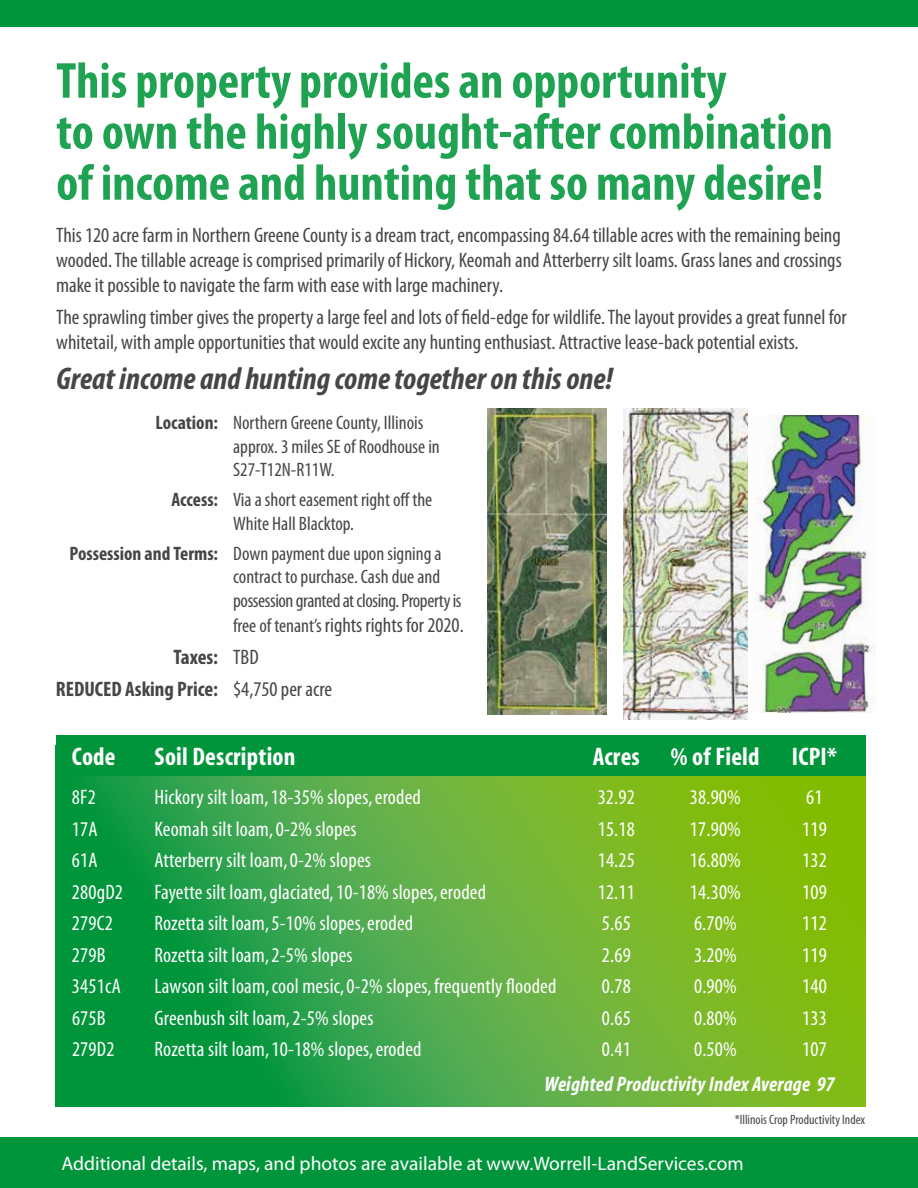
<style>
.page{position:relative;width:918px;height:1188px;background:#fff}
.page>*{position:absolute;margin:0;border:0;box-sizing:border-box;transform-origin:0 0}
.t1{font:700 condensed 51px/51px "Myriad Pro";color:#1fa252}
.t2{font:italic 700 condensed 31.5px "Myriad Pro";color:#464547}
.t3{font:700 condensed 25.5px "Myriad";letter-spacing:.01em;color:#fff}
.t4{font:condensed 21px/25.2px "Myriad Pro";color:#464547;text-align:justify}
.t5{font:condensed 21px "Myriad";letter-spacing:.01em;color:#fff}
.t6{font:700 condensed 21px "Myriad Pro";color:#464547}
.t7{font:italic 700 condensed 21px "Myriad";letter-spacing:.01em;color:#fff}
.t8{font:condensed 19.5px/23.4px "Myriad Pro";color:#464547}
.t9{font:19.5px "Myriad Pro";color:#fff}
.t10{font:condensed 13.5px "Myriad";color:#464547}
.s1{font-weight:700}
.s2{font-size:19.5px}
.s3{font-weight:400}
</style>
<div class="page">
<svg style="left:55px;top:746px;width:810px;height:361px;background:#51ac37"></svg>
<div style="left:0;top:1137px;width:918px;height:51px;background:#00953a"></div>
<div style="left:0;top:0;width:918px;height:27px;background:#00953a"></div>
<div style="left:56px;top:735px;width:809px;height:41px;background:#00953a"></div>
<img style="left:623px;top:408px;width:124px;height:312px">
<img style="left:488px;top:408px;width:118px;height:307px">
<img style="left:756px;top:415px;width:119px;height:297px">
<h1 class="t1" style="left:56px;top:54px;width:778px">This property provides an opportunity<br>to own the highly sought-after combination of income and hunting that so many desire!</h1>
<p class="t4" style="left:56px;top:222px;width:787px">This 120 acre farm in Northern Greene County is a dream tract, encompassing 84.64 tillable acres with the remaining being wooded. The tillable acreage is comprised primarily of Hickory, Keomah and Atterberry silt loams. Grass lanes and crossings make it possible to navigate the farm with ease with large machinery.</p>
<p class="t4" style="left:56px;top:304px;width:792px">The sprawling timber gives the property a large feel and lots of field-edge for wildlife. The layout provides a great funnel for whitetail, with ample opportunities that would excite any hunting enthusiast. Attractive lease-back potential exists.</p>
<h2 class="t2" style="left:56px;top:359px;width:558px">Great income and hunting come together on this one!</h2>
<p class="t8" style="left:233px;top:411px;width:208px;text-indent:-78px"><span class="s1">Location:</span> Northern Greene County, Illinois approx. 3 miles SE of Roodhouse in<br>S27-T12N-R11W.</p>
<p class="t8" style="left:233px;top:488px;width:201px;text-indent:-62px"><span class="s1">Access:</span> Via a short easement right off the<br>White Hall Blacktop.</p>
<p class="t8" style="left:233px;top:541px;width:230px;text-indent:-164px"><span class="s1">Possession and Terms:</span> Down payment due upon signing a contract to purchase. Cash due and possession granted at closing. Property is</p>
<p class="t4" style="left:233px;top:612px;width:232px"><span class="s2">free of tenant’s</span> rights rights for 2020.</p>
<p class="t6" style="left:173px;top:644px;width:87px">Taxes: <span class="s3">TBD</span></p>
<p class="t6" style="left:56px;top:676px;width:278px">REDUCED Asking Price: <span class="s3">$4,750 per acre</span></p>
<p class="t3" style="left:72px;top:744px;width:45px">Code</p>
<p class="t3" style="left:154px;top:744px;width:143px">Soil Description</p>
<p class="t3" style="left:593px;top:744px;width:168px">Acres % of Field</p>
<p class="t3" style="left:792px;top:744px;width:47px">ICPI*</p>
<p class="t5" style="left:72px;top:787px;width:25px">8F2</p>
<p class="t5" style="left:154px;top:787px;width:268px">Hickory silt loam, 18-35% slopes, eroded</p>
<p class="t5" style="left:598px;top:787px;width:39px">32.92</p>
<p class="t5" style="left:690px;top:787px;width:53px">38.90%</p>
<p class="t5" style="left:806px;top:787px;width:18px">61</p>
<p class="t5" style="left:72px;top:818px;width:27px">17A</p>
<p class="t5" style="left:154px;top:818px;width:204px">Keomah silt loam, 0-2% slopes</p>
<p class="t5" style="left:598px;top:818px;width:39px">15.18</p>
<p class="t5" style="left:690px;top:818px;width:53px">17.90%</p>
<p class="t5" style="left:802px;top:818px;width:26px">119</p>
<p class="t5" style="left:72px;top:850px;width:27px">61A</p>
<p class="t5" style="left:154px;top:850px;width:218px">Atterberry silt loam, 0-2% slopes</p>
<p class="t5" style="left:598px;top:850px;width:39px">14.25</p>
<p class="t5" style="left:690px;top:850px;width:53px">16.80%</p>
<p class="t5" style="left:802px;top:850px;width:26px">132</p>
<p class="t5" style="left:72px;top:881px;width:53px">280gD2</p>
<p class="t5" style="left:154px;top:881px;width:333px">Fayette silt loam, glaciated, 10-18% slopes, eroded</p>
<p class="t5" style="left:598px;top:881px;width:39px">12.11</p>
<p class="t5" style="left:690px;top:881px;width:53px">14.30%</p>
<p class="t5" style="left:802px;top:881px;width:26px">109</p>
<p class="t5" style="left:72px;top:913px;width:43px">279C2</p>
<p class="t5" style="left:154px;top:913px;width:260px">Rozetta silt loam, 5-10% slopes, eroded</p>
<p class="t5" style="left:602px;top:913px;width:30px">5.65</p>
<p class="t5" style="left:694px;top:913px;width:44px">6.70%</p>
<p class="t5" style="left:802px;top:913px;width:26px">112</p>
<p class="t5" style="left:72px;top:944px;width:35px">279B</p>
<p class="t5" style="left:154px;top:944px;width:200px">Rozetta silt loam, 2-5% slopes</p>
<p class="t5" style="left:602px;top:944px;width:30px">2.69</p>
<p class="t5" style="left:694px;top:944px;width:44px">3.20%</p>
<p class="t5" style="left:802px;top:944px;width:26px">119</p>
<p class="t5" style="left:72px;top:976px;width:50px">3451cA</p>
<p class="t5" style="left:154px;top:976px;width:404px">Lawson silt loam, cool mesic, 0-2% slopes, frequently flooded</p>
<p class="t5" style="left:602px;top:976px;width:30px">0.78</p>
<p class="t5" style="left:694px;top:976px;width:44px">0.90%</p>
<p class="t5" style="left:802px;top:976px;width:26px">140</p>
<p class="t5" style="left:72px;top:1007px;width:35px">675B</p>
<p class="t5" style="left:155px;top:1007px;width:220px">Greenbush silt loam, 2-5% slopes</p>
<p class="t5" style="left:602px;top:1007px;width:30px">0.65</p>
<p class="t5" style="left:694px;top:1007px;width:44px">0.80%</p>
<p class="t5" style="left:802px;top:1007px;width:26px">133</p>
<p class="t5" style="left:72px;top:1039px;width:44px">279D2</p>
<p class="t5" style="left:155px;top:1039px;width:269px">Rozetta silt loam, 10-18% slopes, eroded</p>
<p class="t5" style="left:602px;top:1039px;width:30px">0.41</p>
<p class="t5" style="left:694px;top:1039px;width:44px">0.50%</p>
<p class="t5" style="left:802px;top:1039px;width:26px">107</p>
<p class="t7" style="left:544px;top:1073px;width:292px">Weighted Productivity Index Average 97</p>
<p class="t10" style="left:735px;top:1113px;width:132px">*Illinois Crop Productivity Index</p>
<p class="t9" style="left:61px;top:1151px;width:684px">Additional details, maps, and photos are available at www.Worrell-LandServices.com</p>
</div>
